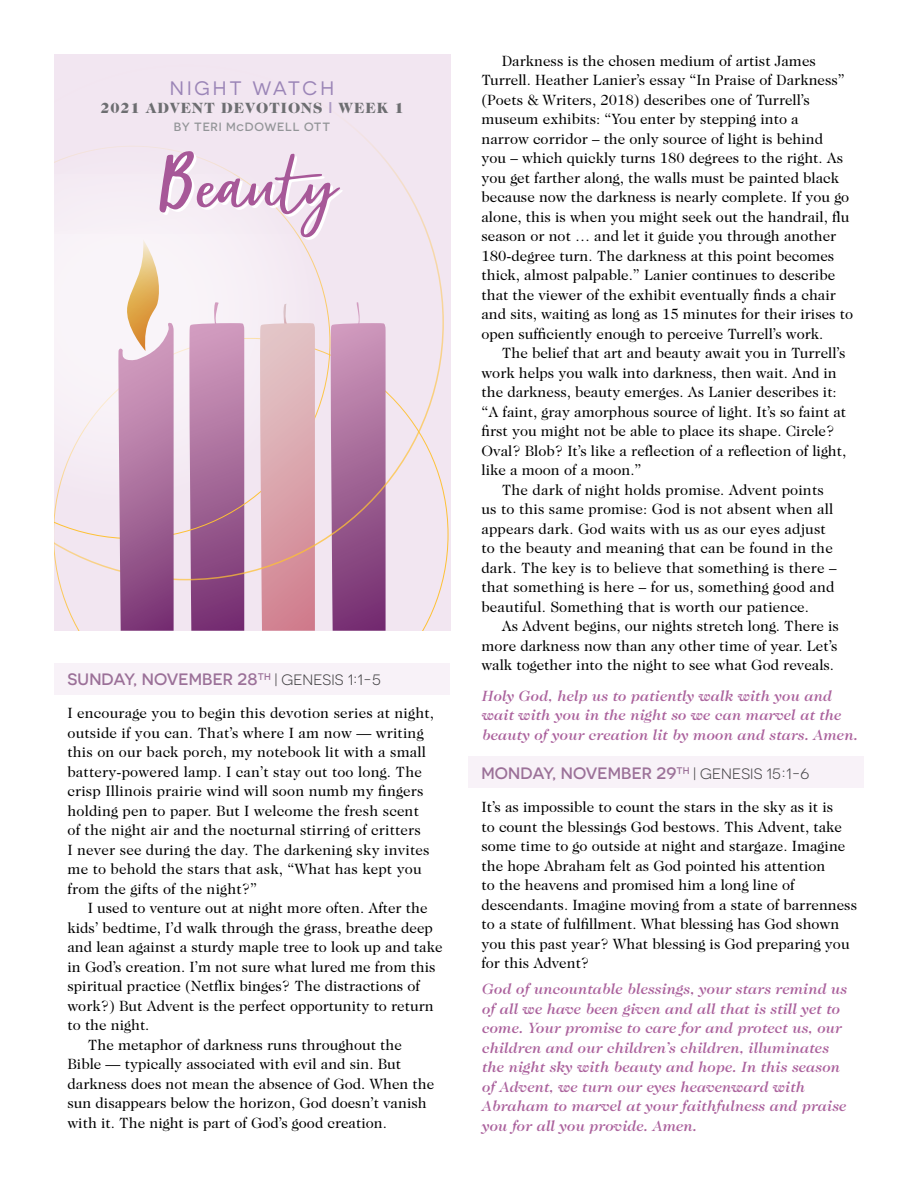
<style>
.page{position:relative;width:918px;height:1188px;background:#fff}
.page>*{position:absolute;margin:0;border:0;box-sizing:border-box;transform-origin:0 0}
.t1{font:italic 85.5px "Adventure";color:#a75898}
.t2{font:19.5px "Novecentosanswide";letter-spacing:.15em;color:#9b85b7}
.t3{font:500 16.5px "Novecentosanswide";letter-spacing:.01em;color:#9b7098}
.t4{font:15px/19.5px "Caslon Two Twenty Four";color:#000}
.t5{font:italic 500 15px/19.5px "Caslon Two Twenty Four";letter-spacing:.01em;color:#ab629d}
.t6{font:900 15px "Caslon Two Twenty Four";letter-spacing:.06em;color:#6d6e71}
.t7{font:500 12px "Novecentosanswide";letter-spacing:.06em;color:#939598}
.s1{color:#ab99c3}
.s2{font-weight:400;font-size:15px;color:#414042}
</style>
<div class="page">
<div style="left:54px;top:663px;width:396px;height:32px;background:#f8f2f8"></div>
<div style="left:468px;top:756px;width:396px;height:32px;background:#f8f2f8"></div>
<div style="left:54px;top:338px;width:394px;height:293px;background:#f2e6f1"></div>
<svg style="left:188px;top:580px;width:56px;height:51px;background:#83417e"></svg>
<svg style="left:259px;top:580px;width:56px;height:51px;background:#d38998"></svg>
<svg style="left:330px;top:580px;width:56px;height:51px;background:#823f7d"></svg>
<svg style="left:54px;top:233px;width:390px;height:347px"></svg>
<div style="left:54px;top:54px;width:396px;height:179px;background:#f2e6f1"></div>
<svg style="left:118px;top:239px;width:56px;height:392px"></svg>
<h2 class="t2" style="left:170px;top:77px;width:166px">NIGHT WATCH</h2>
<p class="t6" style="left:100px;top:99px;width:305px">2021 ADVENT DEVOTIONS <span class="s1">|</span> WEEK 1</p>
<p class="t7" style="left:174px;top:119px;width:158px">BY TERI McDOWELL OTT</p>
<h1 class="t1" style="left:165px;top:143px;width:176px">Beauty</h1>
<p class="t3" style="left:68px;top:669px;width:315px">SUNDAY, NOVEMBER 28<sup>TH</sup> <span class="s2">| GENESIS 1:1-5</span></p>
<p class="t4" style="left:67px;top:703px;width:368px">I encourage you to begin this devotion series at night, outside if you can. That’s where I am now — writing this on our back porch, my notebook lit with a small battery-powered lamp. I can’t stay out too long. The crisp Illinois prairie wind will soon numb my fingers holding pen to paper. But I welcome the fresh scent of the night air and the nocturnal stirring of critters<br>I never see during the day. The darkening sky invites me to behold the stars that ask, “What has kept you from the gifts of the night?”</p>
<p class="t4" style="left:88px;top:898px;width:341px">I used to venture out at night more often. After the</p>
<p class="t4" style="left:67px;top:918px;width:367px">kids’ bedtime, I’d walk through the grass, breathe deep</p>
<p class="t4" style="left:67px;top:937px;width:377px">and lean against a sturdy maple tree to look up and take</p>
<p class="t4" style="left:67px;top:957px;width:370px">in God’s creation. I’m not sure what lured me from this</p>
<p class="t4" style="left:67px;top:976px;width:354px">spiritual practice (Netflix binges? The distractions of</p>
<p class="t4" style="left:67px;top:996px;width:368px">work?) But Advent is the perfect opportunity to return</p>
<p class="t4" style="left:67px;top:1015px;width:83px">to the night.</p>
<p class="t4" style="left:88px;top:1035px;width:316px">The metaphor of darkness runs throughout the</p>
<p class="t4" style="left:67px;top:1054px;width:335px">Bible — typically associated with evil and sin. But</p>
<p class="t4" style="left:67px;top:1074px;width:368px">darkness does not mean the absence of God. When the</p>
<p class="t4" style="left:67px;top:1093px;width:361px">sun disappears below the horizon, God doesn’t vanish</p>
<p class="t4" style="left:67px;top:1113px;width:321px">with it. The night is part of God’s good creation.</p>
<p class="t4" style="left:481px;top:51px;width:373px;text-indent:20px">Darkness is the chosen medium of artist James Turrell. Heather Lanier’s essay “In Praise of Darkness” (Poets &amp; Writers, 2018) describes one of Turrell’s museum exhibits: “You enter by stepping into a<br>narrow corridor – the only source of light is behind<br>you – which quickly turns 180 degrees to the right. As you get farther along, the walls must be painted black because now the darkness is nearly complete. If you go alone, this is when you might seek out the handrail, flu season or not … and let it guide you through another 180-degree turn. The darkness at this point becomes thick, almost palpable.” Lanier continues to describe that the viewer of the exhibit eventually finds a chair and sits, waiting as long as 15 minutes for their irises to open sufficiently enough to perceive Turrell’s work.</p>
<p class="t4" style="left:481px;top:343px;width:366px;text-indent:20px">The belief that art and beauty await you in Turrell’s work helps you walk into darkness, then wait. And in the darkness, beauty emerges. As Lanier describes it: “A faint, gray amorphous source of light. It’s so faint at first you might not be able to place its shape. Circle?<br>Oval? Blob? It’s like a reflection of a reflection of light, like a moon of a moon.”</p>
<p class="t4" style="left:481px;top:480px;width:357px;text-indent:20px">The dark of night holds promise. Advent points us to this same promise: God is not absent when all appears dark. God waits with us as our eyes adjust to the beauty and meaning that can be found in the dark. The key is to believe that something is there – that something is here – for us, something good and beautiful. Something that is worth our patience.</p>
<p class="t4" style="left:481px;top:616px;width:359px;text-align:justify;text-indent:20px">As Advent begins, our nights stretch long. There is more darkness now than any other time of year. Let’s walk together into the night to see what God reveals.</p>
<p class="t5" style="left:481px;top:685px;width:377px">Holy God, help us to patiently walk with you and wait with you in the night so we can marvel at the beauty of your creation lit by moon and stars. Amen.</p>
<p class="t3" style="left:482px;top:764px;width:330px">MONDAY, NOVEMBER 29<sup>TH</sup> <span class="s2">| GENESIS 15:1-6</span></p>
<p class="t4" style="left:481px;top:797px;width:377px">It’s as impossible to count the stars in the sky as it is<br>to count the blessings God bestows. This Advent, take some time to go outside at night and stargaze. Imagine the hope Abraham felt as God pointed his attention<br>to the heavens and promised him a long line of descendants. Imagine moving from a state of barrenness to a state of fulfillment. What blessing has God shown you this past year? What blessing is God preparing you for this Advent?</p>
<p class="t5" style="left:481px;top:979px;width:367px">God of uncountable blessings, your stars remind us of all we have been given and all that is still yet to come. Your promise to care for and protect us, our children and our children’s children, illuminates the night sky with beauty and hope. In this season of Advent, we turn our eyes heavenward with Abraham to marvel at your faithfulness and praise you for all you provide. Amen.</p>
</div>
